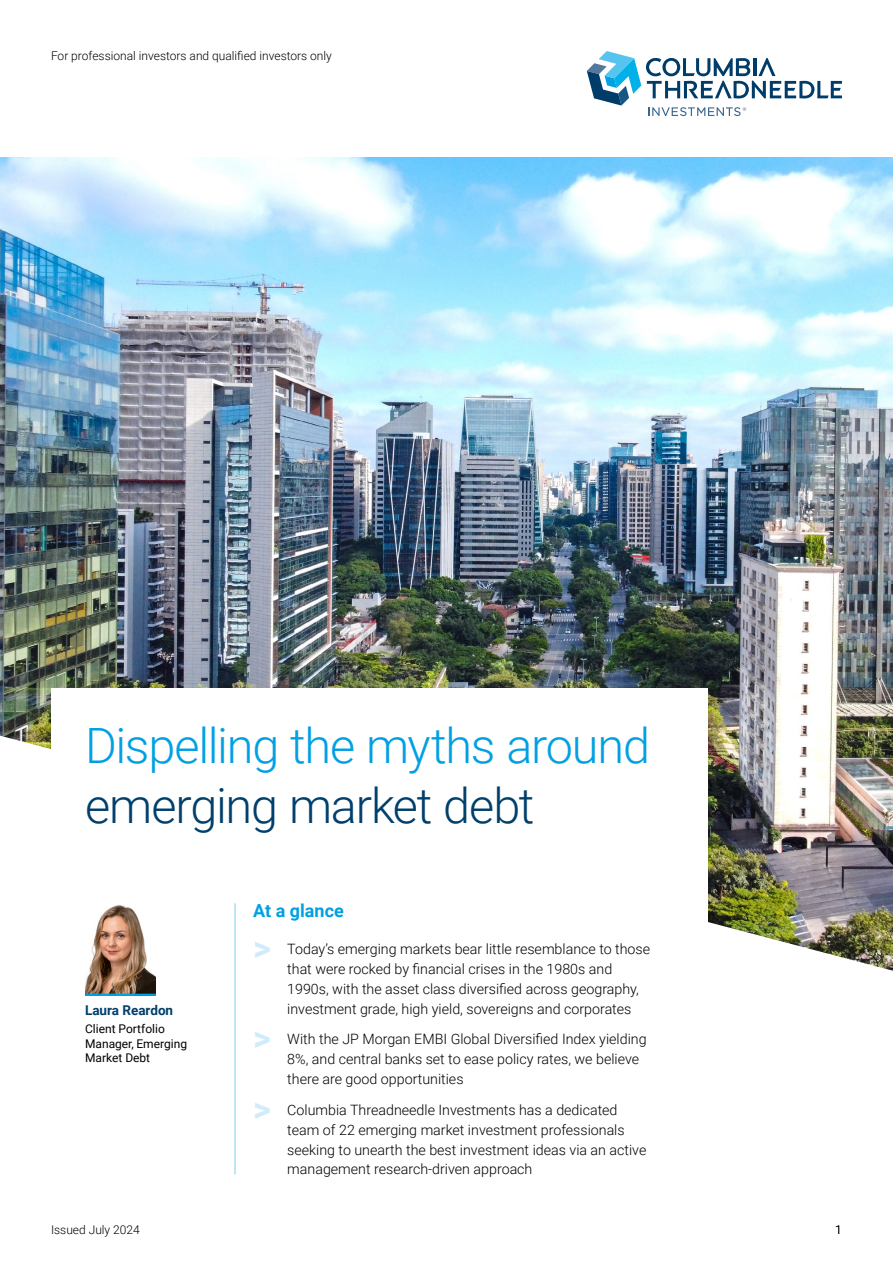
<style>
.page{position:relative;width:893px;height:1263px;background:#fff}
.page>*{position:absolute;margin:0;border:0;box-sizing:border-box;transform-origin:0 0}
.t1{font:300 48.75px "Roboto";letter-spacing:-.025em;color:#00a0e3}
.t2{font:300 48.75px "Roboto";letter-spacing:-.025em;color:#003f6c}
.t3{font:700 34.5px "Roboto";color:#d0ecfa}
.t4{font:700 18px "Roboto";color:#00a0e3}
.t5{font:300 14.25px/20px "Roboto";color:#000}
.t6{font:700 13.5px "Roboto";color:#003f6c}
.t7{font:300 12px "Roboto";color:#000}
.t8{font:12px/14.4px "Roboto";color:#000}
</style>
<div class="page">
<svg style="left:587px;top:51px;width:255px;height:65px"></svg>
<img style="left:0;top:157px;width:893px;height:579px">
<svg style="left:2px;top:736px;width:891px;height:439px"></svg>
<div style="left:51px;top:688px;width:656px;height:252px;background:#fff"></div>
<hr style="left:235px;top:903px;width:1px;height:271px;background:#7dcef1">
<img style="left:85px;top:905px;width:71px;height:89px">
<hr style="left:85px;top:994px;width:71px;height:2px;background:#00a0e3">
<p class="t7" style="left:51px;top:47px;width:282px">For professional investors and qualified investors only</p>
<h1 class="t1" style="left:85px;top:712px;width:567px">Dispelling the myths around</h1>
<h1 class="t2" style="left:85px;top:771px;width:451px">emerging market debt</h1>
<p class="t6" style="left:85px;top:1000px;width:90px">Laura Reardon</p>
<p class="t8" style="left:85px;top:1021px;width:104px">Client Portfolio<br>Manager, Emerging<br>Market Debt</p>
<p class="t4" style="left:253px;top:898px;width:92px">At a glance</p>
<h2 class="t3" style="left:253px;top:923px;width:19px">&gt;</h2>
<p class="t5" style="left:287px;top:938px;width:364px">Today’s emerging markets bear little resemblance to those that were rocked by financial crises in the 1980s and 1990s, with the asset class diversified across geography, investment grade, high yield, sovereigns and corporates</p>
<h2 class="t3" style="left:253px;top:1014px;width:19px">&gt;</h2>
<p class="t5" style="left:287px;top:1028px;width:361px">With the JP Morgan EMBI Global Diversified Index yielding<br>8%, and central banks set to ease policy rates, we believe there are good opportunities</p>
<h2 class="t3" style="left:253px;top:1084px;width:19px">&gt;</h2>
<p class="t5" style="left:287px;top:1099px;width:361px">Columbia Threadneedle Investments has a dedicated team of 22 emerging market investment professionals seeking to unearth the best investment ideas via an active management research-driven approach</p>
<p class="t7" style="left:51px;top:1221px;width:90px">Issued July 2024</p>
<p class="t7" style="left:835px;top:1221px;width:8px">1</p>
</div>
